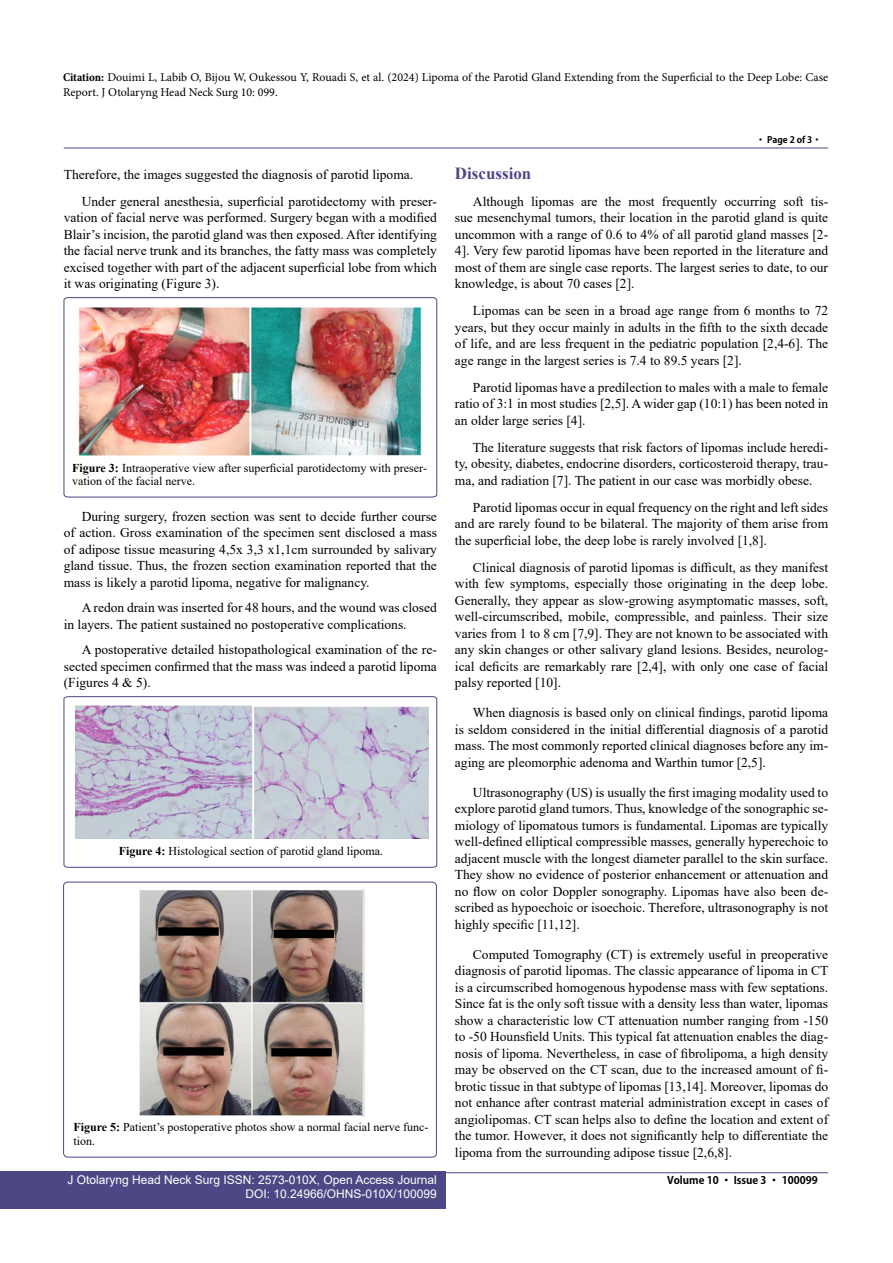
<style>
.page{position:relative;width:893px;height:1263px;background:#fff}
.page>*{position:absolute;margin:0;border:0;box-sizing:border-box;transform-origin:0 0}
.t1{font:700 16.95px "Times New Roman";color:#4d4785}
.t2{font:13.5px/16.5px "Times New Roman";color:#000;text-align:justify}
.t3{font:12px/13.5px "Times New Roman";color:#000}
.t4{font:12px/15px "Minion Pro";color:#000}
.t5{font:12px/14.2px "Arial";color:#fff;text-align:right}
.t6{font:700 10.5px "Adobe Gothic Std";color:#000}
.t7{font:700 9px "Adobe Gothic Std";color:#000}
.s1{font-weight:700;font-stretch:condensed}
.s2{font-weight:700}
</style>
<div class="page">
<hr style="left:64px;top:148px;width:764px;height:1px;background:#4d4785">
<hr style="left:64px;top:1172px;width:764px;height:1px;background:#4d4785">
<div style="left:0;top:1171px;width:446px;height:38px;background:#4d4785"></div>
<svg style="left:64px;top:297px;width:373px;height:200px"></svg>
<img style="left:79px;top:307px;width:342px;height:148px">
<svg style="left:64px;top:696px;width:373px;height:172px"></svg>
<img style="left:74px;top:704px;width:354px;height:135px">
<div style="left:63px;top:882px;width:374px;height:275px;border:1px solid #4d4785;border-radius:4px"></div>
<img style="left:139px;top:889px;width:226px;height:227px">
<p class="t4" style="left:63px;top:69px;width:767px"><span class="s1">Citation:</span> Douimi L, Labib O, Bijou W, Oukessou Y, Rouadi S, et al. (2024) Lipoma of the Parotid Gland Extending from the Superficial to the Deep Lobe: Case<br>Report. J Otolaryng Head Neck Surg 10: 099.</p>
<p class="t7" style="left:756px;top:134px;width:67px">• Page 2 of 3•</p>
<p class="t2" style="left:82px;top:160px;width:357px;line-height:27px;text-indent:-18px">Therefore, the images suggested the diagnosis of parotid lipoma.<br>Under general anesthesia, superficial parotidectomy with preser-</p>
<p class="t2" style="left:64px;top:209px;width:375px">vation of facial nerve was performed. Surgery began with a modified Blair’s incision, the parotid gland was then exposed. After identifying the facial nerve trunk and its branches, the fatty mass was completely excised together with part of the adjacent superficial lobe from which it was originating (Figure 3).</p>
<p class="t3" style="left:72px;top:461px;width:356px"><span class="s2">Figure 3:</span> Intraoperative view after superficial parotidectomy with preser&shy;vation of the facial nerve.</p>
<p class="t2" style="left:64px;top:508px;width:375px;text-indent:18px">During surgery, frozen section was sent to decide further course of action. Gross examination of the specimen sent disclosed a mass of adipose tissue measuring 4,5x 3,3 x1,1cm surrounded by salivary gland tissue. Thus, the frozen section examination reported that the mass is likely a parotid lipoma, negative for malignancy.</p>
<p class="t2" style="left:64px;top:599px;width:375px;text-indent:18px">A redon drain was inserted for 48 hours, and the wound was closed in layers. The patient sustained no postoperative complications.</p>
<p class="t2" style="left:64px;top:641px;width:375px;text-indent:18px">A postoperative detailed histopathological examination of the re&shy;sected specimen confirmed that the mass was indeed a parotid lipoma (Figures 4 &amp; 5).</p>
<p class="t3" style="left:119px;top:844px;width:266px"><span class="s2">Figure 4:</span> Histological section of parotid gland lipoma.</p>
<p class="t3" style="left:73px;top:1120px;width:357px"><span class="s2">Figure 5:</span> Patient’s postoperative photos show a normal facial nerve func&shy;tion.</p>
<p class="t1" style="left:455px;top:161px;width:78px">Discussion</p>
<p class="t2" style="left:455px;top:193px;width:375px;text-indent:18px">Although lipomas are the most frequently occurring soft tis&shy;sue mesenchymal tumors, their location in the parotid gland is quite uncommon with a range of 0.6 to 4% of all parotid gland masses [2- 4]. Very few parotid lipomas have been reported in the literature and most of them are single case reports. The largest series to date, to our knowledge, is about 70 cases [2].</p>
<p class="t2" style="left:455px;top:302px;width:375px;text-indent:18px">Lipomas can be seen in a broad age range from 6 months to 72 years, but they occur mainly in adults in the fifth to the sixth decade of life, and are less frequent in the pediatric population [2,4-6]. The age range in the largest series is 7.4 to 89.5 years [2].</p>
<p class="t2" style="left:455px;top:379px;width:375px;text-indent:18px">Parotid lipomas have a predilection to males with a male to female ratio of 3:1 in most studies [2,5]. A wider gap (10:1) has been noted in an older large series [4].</p>
<p class="t2" style="left:455px;top:439px;width:375px;text-indent:18px">The literature suggests that risk factors of lipomas include heredi&shy;ty, obesity, diabetes, endocrine disorders, corticosteroid therapy, trau&shy;ma, and radiation [7]. The patient in our case was morbidly obese.</p>
<p class="t2" style="left:455px;top:499px;width:375px;text-indent:18px">Parotid lipomas occur in equal frequency on the right and left sides and are rarely found to be bilateral. The majority of them arise from the superficial lobe, the deep lobe is rarely involved [1,8].</p>
<p class="t2" style="left:455px;top:559px;width:375px;text-indent:18px">Clinical diagnosis of parotid lipomas is difficult, as they manifest with few symptoms, especially those originating in the deep lobe.<br>Generally, they appear as slow-growing asymptomatic masses, soft, well-circumscribed, mobile, compressible, and painless. Their size varies from 1 to 8 cm [7,9]. They are not known to be associated with any skin changes or other salivary gland lesions. Besides, neurolog&shy;ical deficits are remarkably rare [2,4], with only one case of facial palsy reported [10].</p>
<p class="t2" style="left:455px;top:704px;width:375px;text-indent:18px">When diagnosis is based only on clinical findings, parotid lipoma is seldom considered in the initial differential diagnosis of a parotid mass. The most commonly reported clinical diagnoses before any im&shy;aging are pleomorphic adenoma and Warthin tumor [2,5].</p>
<p class="t2" style="left:455px;top:784px;width:375px;text-indent:18px">Ultrasonography (US) is usually the first imaging modality used to explore parotid gland tumors. Thus, knowledge of the sonographic se&shy;miology of lipomatous tumors is fundamental. Lipomas are typically well-defined elliptical compressible masses, generally hyperechoic to adjacent muscle with the longest diameter parallel to the skin surface.<br>They show no evidence of posterior enhancement or attenuation and no flow on color Doppler sonography. Lipomas have also been de&shy;scribed as hypoechoic or isoechoic. Therefore, ultrasonography is not highly specific [11,12].</p>
<p class="t2" style="left:455px;top:946px;width:375px;text-indent:18px">Computed Tomography (CT) is extremely useful in preoperative diagnosis of parotid lipomas. The classic appearance of lipoma in CT is a circumscribed homogenous hypodense mass with few septations.<br>Since fat is the only soft tissue with a density less than water, lipomas show a characteristic low CT attenuation number ranging from -150 to -50 Hounsfield Units. This typical fat attenuation enables the diag&shy;nosis of lipoma. Nevertheless, in case of fibrolipoma, a high density may be observed on the CT scan, due to the increased amount of fi&shy;brotic tissue in that subtype of lipomas [13,14]. Moreover, lipomas do not enhance after contrast material administration except in cases of angiolipomas. CT scan helps also to define the location and extent of the tumor. However, it does not significantly help to differentiate the lipoma from the surrounding adipose tissue [2,6,8].</p>
<p class="t5" style="left:68px;top:1172px;width:371px">J Otolaryng Head Neck Surg ISSN: 2573-010X, Open Access Journal<br>DOI: 10.24966/OHNS-010X/100099</p>
<p class="t6" style="left:667px;top:1174px;width:152px">Volume 10 • Issue 3 • 100099</p>
</div>
